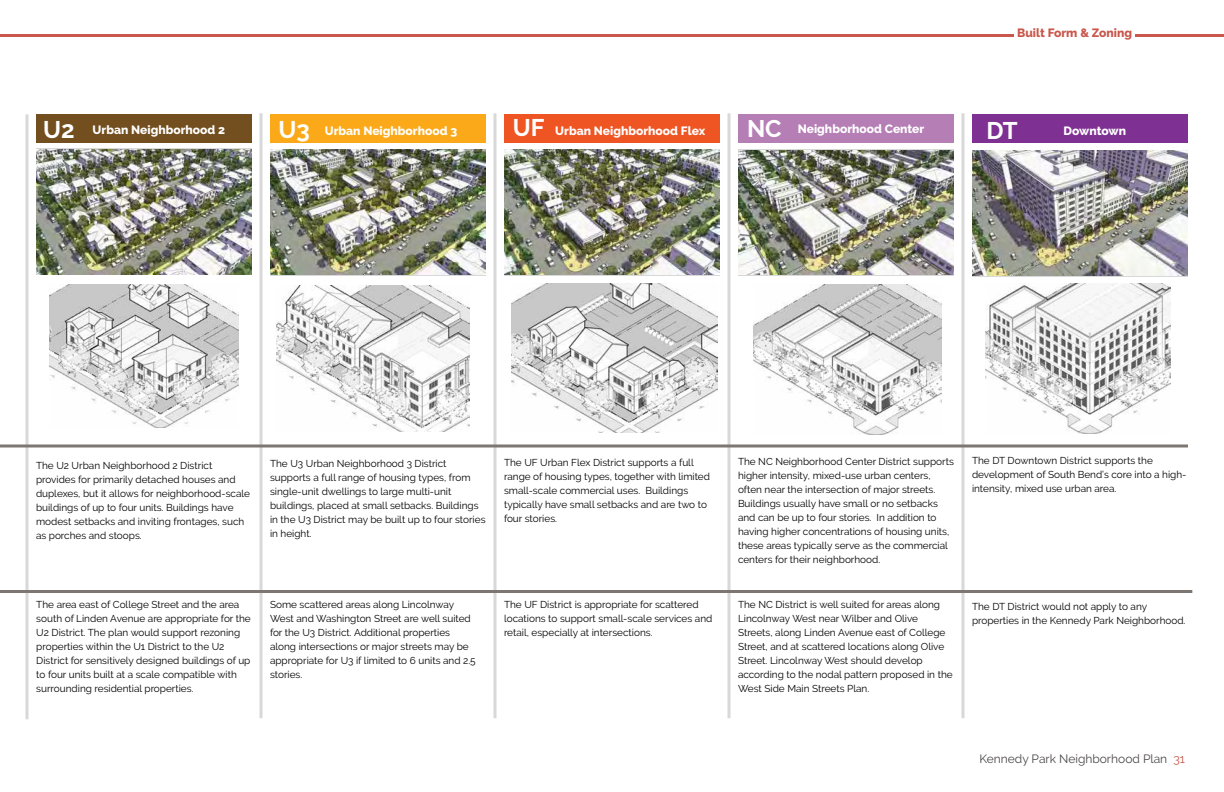
<style>
.page{position:relative;width:1224px;height:792px;background:#fff}
.page>*{position:absolute;margin:0;border:0;box-sizing:border-box;transform-origin:0 0}
.t1{font:700 24px "Raleway";color:#fff}
.t2{font:800 12px "Raleway";color:#fff}
.t3{font:12px "Raleway";color:#4b464a}
.t4{font:800 12px "Raleway";color:#c9574c}
.t5{font:10px/14px "Raleway";color:#000}
.s1{font-weight:700;font-size:24px}
.s2{color:#c9574c}
</style>
<div class="page">
<hr style="left:0;top:35px;width:1224px;height:2px;background:#c9574c">
<hr style="left:26px;top:114px;width:2px;height:605px;background:#d8d8d8">
<hr style="left:494px;top:113px;width:2px;height:605px;background:#d8d8d8">
<hr style="left:728px;top:113px;width:2px;height:605px;background:#d8d8d8">
<hr style="left:962px;top:113px;width:2px;height:605px;background:#d8d8d8">
<hr style="left:260px;top:113px;width:2px;height:605px;background:#d8d8d8">
<img style="left:270px;top:150px;width:216px;height:125px">
<img style="left:277px;top:285px;width:192px;height:147px">
<img style="left:36px;top:149px;width:216px;height:125px">
<img style="left:50px;top:284px;width:188px;height:144px">
<img style="left:504px;top:150px;width:216px;height:125px">
<img style="left:512px;top:284px;width:205px;height:149px">
<img style="left:738px;top:150px;width:216px;height:125px">
<img style="left:753px;top:284px;width:188px;height:150px">
<img style="left:972px;top:151px;width:216px;height:125px">
<img style="left:985px;top:283px;width:185px;height:150px">
<svg style="left:0;top:444px;width:1188px;height:4px;background:#9c9895"></svg>
<hr style="left:0;top:590px;width:1192px;height:3px;background:#7d7773">
<div style="left:972px;top:114px;width:216px;height:29px;background:#7e3093"></div>
<div style="left:738px;top:114px;width:216px;height:28px;background:#b57eb5"></div>
<div style="left:504px;top:114px;width:216px;height:29px;background:#ef5523"></div>
<div style="left:270px;top:114px;width:216px;height:29px;background:#fba919"></div>
<div style="left:36px;top:114px;width:216px;height:29px;background:#734f1f"></div>
<div style="left:1014px;top:26px;width:121px;height:20px;background:#fff"></div>
<p class="t4" style="left:1017px;top:26px;width:116px">Built Form &amp; Zoning</p>
<p class="t2" style="left:43px;top:122px;width:183px"><span class="s1">U2</span> Urban Neighborhood 2</p>
<p class="t2" style="left:279px;top:124px;width:180px"><span class="s1">U3</span> Urban Neighborhood 3</p>
<p class="t2" style="left:513px;top:124px;width:194px"><span class="s1">UF</span> Urban Neighborhood Flex</p>
<p class="t2" style="left:747px;top:122px;width:179px"><span class="s1">NC</span> Neighborhood Center</p>
<h1 class="t1" style="left:986px;top:116px;width:33px">DT</h1>
<p class="t2" style="left:1064px;top:123px;width:64px">Downtown</p>
<p class="t5" style="left:36px;top:459px;width:216px">The U2 Urban Neighborhood 2 District provides for primarily detached houses and duplexes, but it allows for neighborhood-scale buildings of up to four units. Buildings have modest setbacks and inviting frontages, such as porches and stoops.</p>
<p class="t5" style="left:270px;top:457px;width:217px">The U3 Urban Neighborhood 3 District supports a full range of housing types, from single-unit dwellings to large multi-unit buildings, placed at small setbacks. Buildings in the U3 District may be built up to four stories in height.</p>
<p class="t5" style="left:504px;top:456px;width:208px">The UF Urban Flex District supports a full range of housing types, together with limited small-scale commercial uses. Buildings typically have small setbacks and are two to four stories.</p>
<p class="t5" style="left:738px;top:454px;width:217px">The NC Neighborhood Center District supports higher intensity, mixed-use urban centers, often near the intersection of major streets.<br>Buildings usually have small or no setbacks and can be up to four stories. In addition to having higher concentrations of housing units, these areas typically serve as the commercial centers for their neighborhood.</p>
<p class="t5" style="left:36px;top:597px;width:216px">The area east of College Street and the area south of Linden Avenue are appropriate for the U2 District. The plan would support rezoning properties within the U1 District to the U2<br>District for sensitively designed buildings of up to four units built at a scale compatible with surrounding residential properties.</p>
<p class="t5" style="left:270px;top:597px;width:207px">Some scattered areas along Lincolnway West and Washington Street are well suited for the U3 District. Additional properties along intersections or major streets may be appropriate for U3 if limited to 6 units and 2.5 stories.</p>
<p class="t5" style="left:504px;top:597px;width:210px">The UF District is appropriate for scattered locations to support small-scale services and retail, especially at intersections.</p>
<p class="t5" style="left:738px;top:597px;width:216px">The NC District is well suited for areas along Lincolnway West near Wilber and Olive Streets, along Linden Avenue east of College Street, and at scattered locations along Olive Street. Lincolnway West should develop according to the nodal pattern proposed in the West Side Main Streets Plan.</p>
<p class="t5" style="left:972px;top:454px;width:216px">The DT Downtown District supports the development of South Bend’s core into a high&shy;intensity, mixed use urban area.</p>
<p class="t5" style="left:972px;top:599px;width:215px">The DT District would not apply to any properties in the Kennedy Park Neighborhood.</p>
<p class="t3" style="left:979px;top:752px;width:207px">Kennedy Park Neighborhood Plan <span class="s2">31</span></p>
</div>
